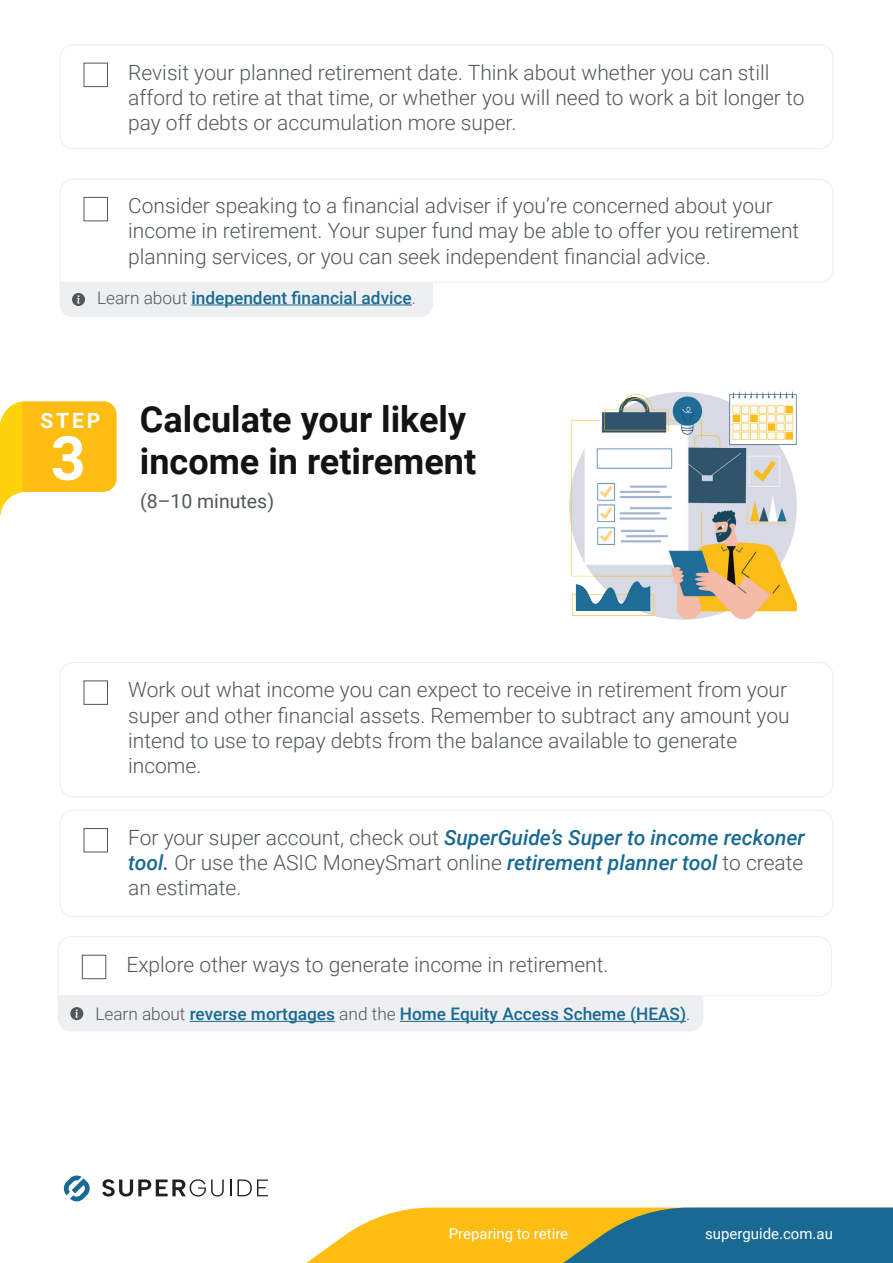
<style>
.page{position:relative;width:893px;height:1263px;background:#fff}
.page>*{position:absolute;margin:0;border:0;box-sizing:border-box;transform-origin:0 0}
.t1{font:700 61.05px "Roboto";color:#fff}
.t2{font:700 36px/42px "Roboto";color:#141313}
.t3{font:300 21px/25.2px "Roboto";color:#505858}
.t4{font:700 21px "Roboto";color:#fff}
.t5{font:19.5px "Roboto";color:#505858}
.t6{font:500 17.25px "Roboto";color:#196a93}
.t7{font:15px "Roboto";color:#fff}
.s1{font-weight:300;color:#505858}
.s2{font-weight:300;color:#57585a}
.s3{font-weight:500;font-style:italic;color:#196a93}
.s4{font-weight:500;font-style:italic}
</style>
<div class="page">
<svg style="left:306px;top:1207px;width:587px;height:56px;background:#8e9a64"></svg>
<svg style="left:63px;top:1175px;width:27px;height:27px"></svg>
<svg style="left:237px;top:1179px;width:31px;height:17px"></svg>
<svg style="left:102px;top:1179px;width:122px;height:18px"></svg>
<svg style="left:230px;top:1179px;width:1px;height:17px"></svg>
<div style="left:60px;top:283px;width:373px;height:34px;background:#edeff0"></div>
<hr style="left:191px;top:305px;width:221px;height:1px;background:#196a93">
<svg style="left:59px;top:179px;width:774px;height:104px"></svg>
<div style="left:84px;top:197px;width:24px;height:24px;background:#fff;border:1px solid #515958"></div>
<div style="left:60px;top:44px;width:773px;height:105px;border:1px solid #edeff0;border-radius:13px"></div>
<div style="left:84px;top:63px;width:24px;height:24px;background:#fff;border:1px solid #515958"></div>
<svg style="left:0;top:401px;width:117px;height:116px"></svg>
<div style="left:60px;top:662px;width:773px;height:135px;border:1px solid #edeff0;border-radius:13px"></div>
<div style="left:84px;top:680px;width:24px;height:25px;background:#fff;border:1px solid #515958"></div>
<div style="left:60px;top:810px;width:773px;height:107px;border:1px solid #edeff0;border-radius:13px"></div>
<div style="left:84px;top:828px;width:24px;height:24px;background:#fff;border:1px solid #515958"></div>
<svg style="left:58px;top:936px;width:774px;height:60px"></svg>
<div style="left:82px;top:955px;width:24px;height:24px;background:#fff;border:1px solid #515958"></div>
<div style="left:58px;top:995px;width:645px;height:36px;background:#edeff0"></div>
<hr style="left:190px;top:1021px;width:145px;height:1px;background:#196a93">
<hr style="left:400px;top:1021px;width:286px;height:1px;background:#196a93">
<img style="left:569px;top:391px;width:228px;height:229px">
<p class="t3" style="left:128px;top:59px;width:678px">Revisit your planned retirement date. Think about whether you can still afford to retire at that time, or whether you will need to work a bit longer to pay off debts or accumulation more super.</p>
<p class="t3" style="left:128px;top:192px;width:673px">Consider speaking to a financial adviser if you’re concerned about your income in retirement. Your super fund may be able to offer you retirement planning services, or you can seek independent financial advice.</p>
<p class="t6" style="left:97px;top:285px;width:320px"><span class="s1">Learn about</span> independent financial advice<span class="s2">.</span></p>
<p class="t4" style="left:40px;top:406px;width:61px">STEP</p>
<h1 class="t1" style="left:51px;top:415px;width:37px">3</h1>
<h2 class="t2" style="left:140px;top:397px;width:338px">Calculate your likely income in retirement</h2>
<p class="t5" style="left:140px;top:487px;width:136px">(8–10 minutes)</p>
<p class="t3" style="left:128px;top:676px;width:663px">Work out what income you can expect to receive in retirement from your super and other financial assets. Remember to subtract any amount you intend to use to repay debts from the balance available to generate income.</p>
<p class="t3" style="left:128px;top:824px;width:678px;text-align:justify">For your super account, check out <span class="s3">SuperGuide’s Super to income reckoner tool</span><span class="s4">.</span> Or use the ASIC MoneySmart online <span class="s3">retirement planner tool</span> to create an estimate.</p>
<p class="t3" style="left:126px;top:951px;width:484px">Explore other ways to generate income in retirement.</p>
<p class="t6" style="left:95px;top:1002px;width:596px"><span class="s1">Learn about</span> reverse mortgages <span class="s1">and the</span> Home Equity Access Scheme (HEAS)<span class="s1">.</span></p>
<p class="t7" style="left:449px;top:1223px;width:121px">Preparing to retire</p>
<p class="t7" style="left:705px;top:1223px;width:129px">superguide.com.au</p>
</div>
